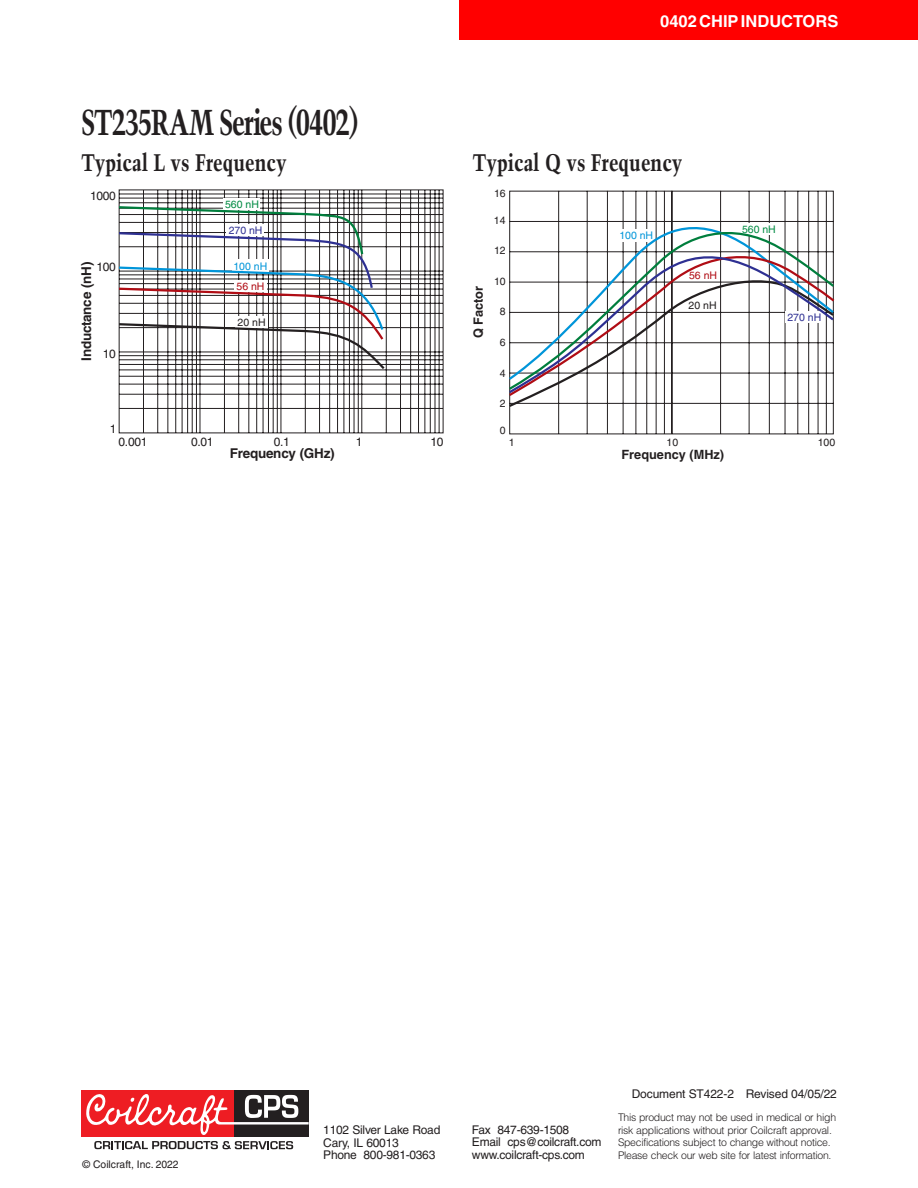
<style>
.page{position:relative;width:918px;height:1188px;background:#fff}
.page>*{position:absolute;margin:0;border:0;box-sizing:border-box;transform-origin:0 0}
.t1{font:700 condensed 36px "Trump Mediaeval";letter-spacing:-.04em;color:#231f20;scale:.9 1}
.t2{font:700 condensed 24px "Trump Mediaeval";color:#231f20}
.t3{font:700 16.5px "Helvetica";color:#fff}
.t4{font:700 13.5px "Helvetica";letter-spacing:-.015em;color:#231f20}
.t5{font:700 12.75px "Helvetica";color:#231f20}
.t6{font:12px/12.5px "Helvetica";letter-spacing:-.02em;color:#231f20}
.t7{font:300 10.5px/12.5px "Helvetica";letter-spacing:-.03em;color:#231f20}
.t8{font:10.5px "Helvetica";color:#231f20}
.t9{font:10.5px "Helvetica";color:#0095d9}
.t10{font:10.5px "Helvetica";color:#2e3092}
.t11{font:10.5px "Helvetica";color:#008b43}
.t12{font:10.5px "Helvetica";color:#b00d15}
</style>
<div class="page">
<div style="left:459px;top:0;width:459px;height:40px;background:#f00"></div>
<div style="left:234px;top:1090px;width:75px;height:47px;background:#231f20"></div>
<div style="left:81px;top:1090px;width:153px;height:47px;background:#ee1d23"></div>
<svg style="left:86px;top:1094px;width:223px;height:41px"></svg>
<svg style="left:94px;top:1141px;width:199px;height:8px"></svg>
<svg style="left:118px;top:189px;width:326px;height:245px"></svg>
<div style="left:223px;top:198px;width:37px;height:12px;background:#fff"></div>
<svg style="left:118px;top:205px;width:269px;height:167px"></svg>
<svg style="left:509px;top:190px;width:325px;height:245px"></svg>
<svg style="left:509px;top:398px;width:325px;height:11px"></svg>
<svg style="left:509px;top:221px;width:325px;height:22px"></svg>
<svg style="left:509px;top:243px;width:326px;height:152px"></svg>
<h3 class="t3" style="left:660px;top:11px;width:180px">0402 CHIP INDUCTORS</h3>
<h1 class="t1" style="left:81px;top:100px;width:310px">ST235RAM Series (0402)</h1>
<h2 class="t2" style="left:81px;top:147px;width:207px">Typical L vs Frequency</h2>
<p class="t6" style="left:90px;top:189px;width:27px">1000</p>
<p class="t4" style="left:78px;top:361px;width:101px;rotate:-90deg">Inductance (nH)</p>
<p class="t6" style="left:96px;top:261px;width:21px">100</p>
<p class="t6" style="left:103px;top:347px;width:15px">10</p>
<p class="t6" style="left:110px;top:423px;width:8px">1</p>
<p class="t11" style="left:225px;top:198px;width:35px">560 nH</p>
<p class="t10" style="left:229px;top:225px;width:35px">270 nH</p>
<p class="t9" style="left:233px;top:260px;width:35px">100 nH</p>
<p class="t12" style="left:237px;top:280px;width:30px">56 nH</p>
<p class="t8" style="left:238px;top:316px;width:30px">20 nH</p>
<p class="t6" style="left:119px;top:436px;width:30px">0.001</p>
<p class="t6" style="left:191px;top:436px;width:24px">0.01</p>
<p class="t6" style="left:274px;top:436px;width:18px">0.1</p>
<p class="t6" style="left:356px;top:436px;width:8px">1</p>
<p class="t6" style="left:431px;top:436px;width:15px">10</p>
<p class="t4" style="left:230px;top:445px;width:107px">Frequency (GHz)</p>
<h2 class="t2" style="left:472px;top:147px;width:212px">Typical Q vs Frequency</h2>
<p class="t5" style="left:471px;top:338px;width:54px;rotate:-90deg">Q Factor</p>
<p class="t8" style="left:494px;top:187px;width:13px">16</p>
<p class="t8" style="left:494px;top:214px;width:13px">14</p>
<p class="t8" style="left:494px;top:245px;width:13px">12</p>
<p class="t8" style="left:494px;top:275px;width:13px">10</p>
<p class="t8" style="left:500px;top:306px;width:7px">8</p>
<p class="t8" style="left:500px;top:336px;width:7px">6</p>
<p class="t8" style="left:500px;top:367px;width:7px">4</p>
<p class="t8" style="left:500px;top:397px;width:7px">2</p>
<p class="t8" style="left:500px;top:424px;width:7px">0</p>
<p class="t9" style="left:619px;top:229px;width:35px">100 nH</p>
<p class="t12" style="left:689px;top:269px;width:30px">56 nH</p>
<p class="t8" style="left:689px;top:299px;width:30px">20 nH</p>
<p class="t11" style="left:742px;top:223px;width:35px">560 nH</p>
<p class="t10" style="left:787px;top:311px;width:35px">270 nH</p>
<p class="t8" style="left:509px;top:436px;width:7px">1</p>
<p class="t8" style="left:667px;top:436px;width:13px">10</p>
<p class="t8" style="left:818px;top:436px;width:19px">100</p>
<p class="t5" style="left:621px;top:447px;width:104px">Frequency (MHz)</p>
<p class="t6" style="left:632px;top:1088px;width:207px">Document ST422-2 Revised 04/05/22</p>
<p class="t8" style="left:83px;top:1158px;width:98px">© Coilcraft, Inc. 2022</p>
<p class="t6" style="left:323px;top:1124px;width:119px">1102 Silver Lake Road<br>Cary, IL 60013<br>Phone 800-981-0363</p>
<p class="t6" style="left:472px;top:1123px;width:131px">Fax 847-639-1508<br>Email cps@coilcraft.com www.coilcraft-cps.com</p>
<p class="t7" style="left:618px;top:1111px;width:220px">This product may not be used in medical or high risk applications without prior Coilcraft approval.<br>Specifications subject to change without notice.<br>Please check our web site for latest information.</p>
</div>
